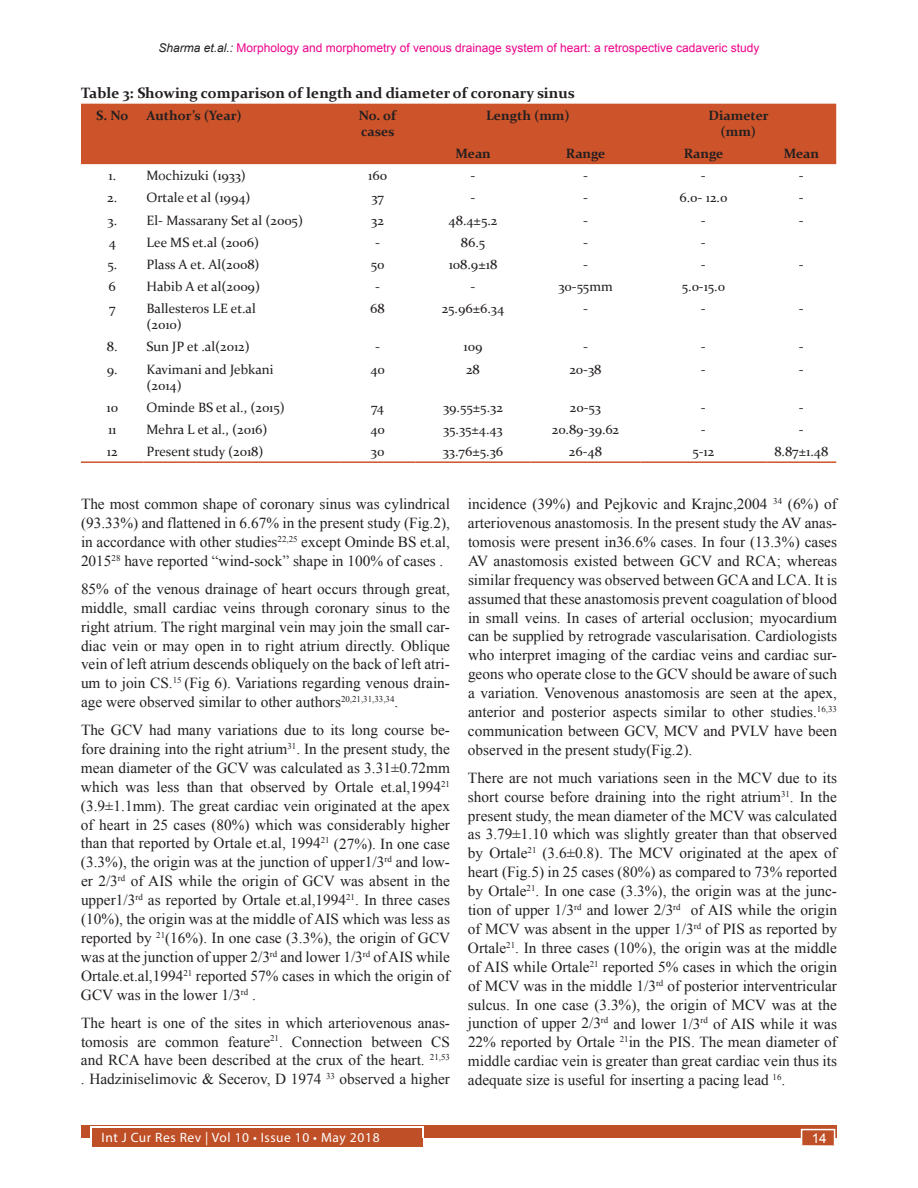
<style>
.page{position:relative;width:918px;height:1188px;background:#fff}
.page>*{position:absolute;margin:0;border:0;box-sizing:border-box;transform-origin:0 0}
.t1{font:15.3px/18.9px "Times New Roman";color:#231f20;text-align:justify}
.t2{font:700 15px "Constantia";color:#231f20}
.t3{font:13.5px/16.2px "Constantia";color:#231f20}
.t4{font:700 13.5px/16.2px "Constantia";color:#231f20}
.t5{font:13.5px "Myriad Pro";letter-spacing:.04em;color:#fff}
.t6{font:13.5px "Arial";color:#fff}
.t7{font:12px "Arial";color:#ed028c}
.s1{font-style:italic;color:#231f20}
</style>
<div class="page">
<div style="left:81px;top:1125px;width:756px;height:13px;background:#be4f27"></div>
<div style="left:92px;top:1128px;width:331px;height:19px;background:#be4f27"></div>
<hr style="left:91px;top:1127px;width:332px;height:1px;background:#fff">
<div style="left:801px;top:1129px;width:34px;height:17px;background:#be4f27;border:2px solid #fff"></div>
<div style="left:81px;top:104px;width:755px;height:60px;background:#cd542a"></div>
<hr style="left:81px;top:461px;width:63px;height:2px;background:#cd542a">
<hr style="left:144px;top:461px;width:196px;height:2px;background:#cd542a">
<hr style="left:340px;top:461px;width:75px;height:2px;background:#cd542a">
<hr style="left:415px;top:461px;width:116px;height:2px;background:#cd542a">
<hr style="left:531px;top:461px;width:109px;height:2px;background:#cd542a">
<hr style="left:640px;top:461px;width:126px;height:2px;background:#cd542a">
<hr style="left:766px;top:461px;width:70px;height:2px;background:#cd542a">
<p class="t7" style="left:159px;top:40px;width:602px"><span class="s1">Sharma et.al.:</span> Morphology and morphometry of venous drainage system of heart: a retrospective cadaveric study</p>
<p class="t2" style="left:81px;top:82px;width:495px">Table 3: Showing comparison of length and diameter of coronary sinus</p>
<p class="t4" style="left:96px;top:106px;width:34px">S. No</p>
<p class="t4" style="left:147px;top:106px;width:97px">Author’s (Year)</p>
<p class="t4" style="left:359px;top:106px;width:39px">No. of cases</p>
<p class="t4" style="left:486px;top:106px;width:85px">Length (mm)</p>
<p class="t4" style="left:708px;top:106px;width:62px;text-align:center">Diameter (mm)</p>
<p class="t4" style="left:455px;top:145px;width:37px">Mean</p>
<p class="t4" style="left:566px;top:145px;width:41px">Range</p>
<p class="t4" style="left:684px;top:145px;width:41px">Range</p>
<p class="t4" style="left:784px;top:145px;width:37px">Mean</p>
<p class="t3" style="left:108px;top:167px;width:139px">1. Mochizuki (1933)</p>
<p class="t3" style="left:368px;top:167px;width:20px">160</p>
<p class="t3" style="left:471px;top:167px;width:6px">-</p>
<p class="t3" style="left:583px;top:167px;width:6px">-</p>
<p class="t3" style="left:701px;top:167px;width:6px">-</p>
<p class="t3" style="left:799px;top:167px;width:6px">-</p>
<p class="t3" style="left:107px;top:189px;width:145px">2. Ortale et al (1994)</p>
<p class="t3" style="left:371px;top:189px;width:14px">37</p>
<p class="t3" style="left:471px;top:189px;width:6px">-</p>
<p class="t3" style="left:583px;top:189px;width:6px">-</p>
<p class="t3" style="left:680px;top:189px;width:49px">6.0- 12.0</p>
<p class="t3" style="left:799px;top:189px;width:6px">-</p>
<p class="t3" style="left:108px;top:211px;width:197px">3. El- Massarany Set al (2005)</p>
<p class="t3" style="left:371px;top:211px;width:14px">32</p>
<p class="t3" style="left:449px;top:211px;width:50px">48.4±5.2</p>
<p class="t3" style="left:583px;top:211px;width:6px">-</p>
<p class="t3" style="left:701px;top:211px;width:6px">-</p>
<p class="t3" style="left:799px;top:211px;width:6px">-</p>
<p class="t3" style="left:109px;top:233px;width:9px">4</p>
<p class="t3" style="left:147px;top:233px;width:114px">Lee MS et.al (2006)</p>
<p class="t3" style="left:375px;top:233px;width:6px">-</p>
<p class="t3" style="left:461px;top:233px;width:26px">86.5</p>
<p class="t3" style="left:583px;top:233px;width:6px">-</p>
<p class="t3" style="left:701px;top:233px;width:6px">-</p>
<p class="t3" style="left:107px;top:256px;width:154px">5. Plass A et. Al(2008)</p>
<p class="t3" style="left:371px;top:256px;width:15px">50</p>
<p class="t3" style="left:449px;top:256px;width:50px">108.9±18</p>
<p class="t3" style="left:583px;top:256px;width:6px">-</p>
<p class="t3" style="left:701px;top:256px;width:6px">-</p>
<p class="t3" style="left:799px;top:256px;width:6px">-</p>
<p class="t3" style="left:109px;top:278px;width:9px">6</p>
<p class="t3" style="left:147px;top:278px;width:115px">Habib A et al(2009)</p>
<p class="t3" style="left:375px;top:278px;width:6px">-</p>
<p class="t3" style="left:471px;top:278px;width:6px">-</p>
<p class="t3" style="left:558px;top:278px;width:56px">30-55mm</p>
<p class="t3" style="left:682px;top:278px;width:45px">5.0-15.0</p>
<p class="t3" style="left:109px;top:300px;width:8px">7</p>
<p class="t3" style="left:147px;top:300px;width:111px">Ballesteros LE et.al (2010)</p>
<p class="t3" style="left:370px;top:300px;width:16px">68</p>
<p class="t3" style="left:442px;top:300px;width:64px">25.96±6.34</p>
<p class="t3" style="left:583px;top:300px;width:6px">-</p>
<p class="t3" style="left:701px;top:300px;width:6px">-</p>
<p class="t3" style="left:799px;top:300px;width:6px">-</p>
<p class="t3" style="left:107px;top:338px;width:144px">8. Sun JP et .al(2012)</p>
<p class="t3" style="left:375px;top:338px;width:6px">-</p>
<p class="t3" style="left:464px;top:338px;width:20px">109</p>
<p class="t3" style="left:583px;top:338px;width:6px">-</p>
<p class="t3" style="left:701px;top:338px;width:6px">-</p>
<p class="t3" style="left:799px;top:338px;width:6px">-</p>
<p class="t3" style="left:147px;top:360px;width:129px;text-indent:-40px">9. Kavimani and Jebkani (2014)</p>
<p class="t3" style="left:370px;top:360px;width:16px">40</p>
<p class="t3" style="left:466px;top:360px;width:15px">28</p>
<p class="t3" style="left:569px;top:360px;width:34px">20-38</p>
<p class="t3" style="left:701px;top:360px;width:6px">-</p>
<p class="t3" style="left:799px;top:360px;width:6px">-</p>
<p class="t3" style="left:107px;top:399px;width:13px">10</p>
<p class="t3" style="left:147px;top:399px;width:140px">Ominde BS et al., (2015)</p>
<p class="t3" style="left:371px;top:399px;width:14px">74</p>
<p class="t3" style="left:443px;top:399px;width:61px">39.55±5.32</p>
<p class="t3" style="left:570px;top:399px;width:33px">20-53</p>
<p class="t3" style="left:701px;top:399px;width:6px">-</p>
<p class="t3" style="left:799px;top:399px;width:6px">-</p>
<p class="t3" style="left:108px;top:421px;width:10px">11</p>
<p class="t3" style="left:147px;top:421px;width:122px">Mehra L et al., (2016)</p>
<p class="t3" style="left:370px;top:421px;width:16px">40</p>
<p class="t3" style="left:443px;top:421px;width:61px">35.35±4.43</p>
<p class="t3" style="left:552px;top:421px;width:69px">20.89-39.62</p>
<p class="t3" style="left:701px;top:421px;width:6px">-</p>
<p class="t3" style="left:799px;top:421px;width:6px">-</p>
<p class="t3" style="left:107px;top:443px;width:12px">12</p>
<p class="t3" style="left:147px;top:443px;width:118px">Present study (2018)</p>
<p class="t3" style="left:371px;top:443px;width:15px">30</p>
<p class="t3" style="left:443px;top:443px;width:62px">33.76±5.36</p>
<p class="t3" style="left:569px;top:443px;width:35px">26-48</p>
<p class="t3" style="left:692px;top:443px;width:24px">5-12</p>
<p class="t3" style="left:774px;top:443px;width:55px">8.87±1.48</p>
<p class="t1" style="left:81px;top:494px;width:371px">The most common shape of coronary sinus was cylindrical (93.33%) and flattened in 6.67% in the present study (Fig.2), in accordance with other studies<sup>22,25</sup> except Ominde BS et.al, 2015<sup>28</sup> have reported “wind-sock” shape in 100% of cases .</p>
<p class="t1" style="left:81px;top:579px;width:371px">85% of the venous drainage of heart occurs through great, middle, small cardiac veins through coronary sinus to the right atrium. The right marginal vein may join the small car&shy;diac vein or may open in to right atrium directly. Oblique vein of left atrium descends obliquely on the back of left atri&shy;um to join CS.<sup>15</sup> (Fig 6). Variations regarding venous drain&shy;age were observed similar to other authors<sup>20,21,31,33,34</sup>.</p>
<p class="t1" style="left:81px;top:720px;width:371px">The GCV had many variations due to its long course be&shy;fore draining into the right atrium<sup>31</sup>. In the present study, the mean diameter of the GCV was calculated as 3.31±0.72mm which was less than that observed by Ortale et.al,1994<sup>21 </sup>(3.9±1.1mm). The great cardiac vein originated at the apex of heart in 25 cases (80%) which was considerably higher than that reported by Ortale et.al, 1994<sup>21</sup> (27%). In one case (3.3%), the origin was at the junction of upper1/3<sup>rd</sup> and low&shy;er 2/3<sup>rd</sup> of AIS while the origin of GCV was absent in the upper1/3<sup>rd</sup> as reported by Ortale et.al,1994<sup>21</sup>. In three cases (10%), the origin was at the middle of AIS which was less as reported by <sup>21</sup>(16%). In one case (3.3%), the origin of GCV was at the junction of upper 2/3<sup>rd</sup> and lower 1/3<sup>rd</sup> of AIS while Ortale.et.al,1994<sup>21</sup> reported 57% cases in which the origin of GCV was in the lower 1/3<sup>rd</sup> .</p>
<p class="t1" style="left:81px;top:1013px;width:371px">The heart is one of the sites in which arteriovenous anas&shy;tomosis are common feature<sup>21</sup>. Connection between CS and RCA have been described at the crux of the heart. <sup>21,53 </sup>. Hadziniselimovic &amp; Secerov, D 1974 <sup>33</sup> observed a higher</p>
<p class="t1" style="left:468px;top:494px;width:371px">incidence (39%) and Pejkovic and Krajnc,2004 <sup>34</sup> (6%) of arteriovenous anastomosis. In the present study the AV anas&shy;tomosis were present in36.6% cases. In four (13.3%) cases AV anastomosis existed between GCV and RCA; whereas similar frequency was observed between GCA and LCA. It is assumed that these anastomosis prevent coagulation of blood in small veins. In cases of arterial occlusion; myocardium can be supplied by retrograde vascularisation. Cardiologists who interpret imaging of the cardiac veins and cardiac sur&shy;geons who operate close to the GCV should be aware of such a variation. Venovenous anastomosis are seen at the apex, anterior and posterior aspects similar to other studies.<sup>16,33 </sup>communication between GCV, MCV and PVLV have been observed in the present study(Fig.2).</p>
<p class="t1" style="left:468px;top:768px;width:371px">There are not much variations seen in the MCV due to its short course before draining into the right atrium<sup>31</sup>. In the present study, the mean diameter of the MCV was calculated as 3.79±1.10 which was slightly greater than that observed by Ortale<sup>21</sup> (3.6±0.8). The MCV originated at the apex of heart (Fig.5) in 25 cases (80%) as compared to 73% reported by Ortale<sup>21</sup>. In one case (3.3%), the origin was at the junc&shy;tion of upper 1/3<sup>rd</sup> and lower 2/3<sup>rd</sup> of AIS while the origin of MCV was absent in the upper 1/3<sup>rd</sup> of PIS as reported by Ortale<sup>21</sup>. In three cases (10%), the origin was at the middle of AIS while Ortale<sup>21</sup> reported 5% cases in which the origin of MCV was in the middle 1/3<sup>rd</sup> of posterior interventricular sulcus. In one case (3.3%), the origin of MCV was at the junction of upper 2/3<sup>rd</sup> and lower 1/3<sup>rd</sup> of AIS while it was 22% reported by Ortale <sup>21</sup>in the PIS. The mean diameter of middle cardiac vein is greater than great cardiac vein thus its adequate size is useful for inserting a pacing lead <sup>16</sup>.</p>
<p class="t5" style="left:101px;top:1129px;width:280px">Int J Cur Res Rev | Vol 10 • Issue 10 • May 2018</p>
<p class="t6" style="left:812px;top:1130px;width:16px">14</p>
</div>
